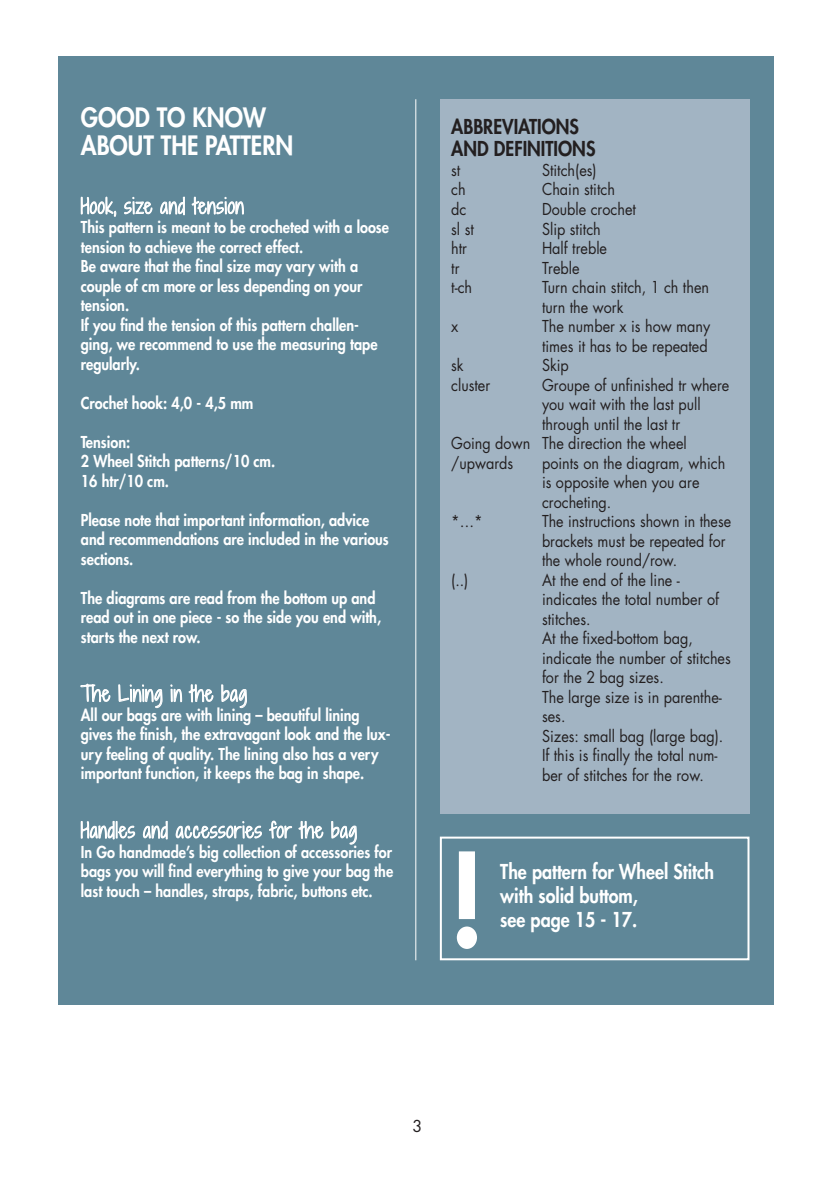
<style>
.page{position:relative;width:840px;height:1191px;background:#fff}
.page>*{position:absolute;margin:0;border:0;box-sizing:border-box;transform-origin:0 0}
.t1{font:800 126px "Futura Std";color:#fff;scale:.9 1}
.t2{font:800 26px/28px "Futura Std";color:#fff;scale:.9 1}
.t3{font:800 20px/24px "Futura Std";color:#fff;scale:.89 1}
.t4{font:800 20px/22px "Futura Std";color:#231f20;scale:.9 1}
.t5{font:300 20px "Shadows Into";letter-spacing:.05em;color:#fff;scale:.9 1}
.t6{font:800 16px/19.6px "Futura Std";color:#fff;scale:.9 1}
.t7{font:16px/19.6px "Futura Std";color:#231f20;scale:.9 1}
.t8{font:16px/19.6px "Futura Std";color:#231f20;scale:.89 1}
.t9{font:16px "Futura Std";color:#231f20}
</style>
<div class="page">
<div style="left:58px;top:57px;width:715px;height:948px;background:#5f8798"></div>
<svg style="left:81px;top:196px;width:35px;height:21px"></svg>
<svg style="left:124px;top:197px;width:28px;height:17px"></svg>
<svg style="left:160px;top:197px;width:25px;height:18px"></svg>
<svg style="left:192px;top:197px;width:52px;height:18px"></svg>
<svg style="left:80px;top:683px;width:182px;height:156px"></svg>
<svg style="left:269px;top:820px;width:23px;height:19px"></svg>
<svg style="left:298px;top:821px;width:25px;height:18px"></svg>
<svg style="left:331px;top:821px;width:25px;height:23px"></svg>
<hr style="left:415px;top:99px;width:1px;height:861px;background:#fff">
<div style="left:439px;top:99px;width:310px;height:715px;background:#a2b4c3"></div>
<div style="left:439px;top:836px;width:310px;height:124px;border:2px solid #fff"></div>
<h2 class="t2" style="left:81px;top:104px;width:237px">GOOD TO KNOW<br>ABOUT THE PATTERN</h2>
<p class="t6" style="left:81px;top:217px;width:344px">This pattern is meant to be crocheted with a loose tension to achieve the correct effect.<br>Be aware that the final size may vary with a couple of cm more or less depending on your tension.<br>If you find the tension of this pattern challen&shy;ging, we recommend to use the measuring tape regularly.</p>
<p class="t6" style="left:81px;top:393px;width:193px">Crochet hook: 4,0 - 4,5 mm</p>
<p class="t6" style="left:81px;top:432px;width:217px">Tension:<br>2 Wheel Stitch patterns/10 cm.<br>16 htr/10 cm.</p>
<p class="t6" style="left:81px;top:510px;width:343px">Please note that important information, advice and recommendations are included in the various sections.</p>
<p class="t6" style="left:81px;top:588px;width:335px">The diagrams are read from the bottom up and read out in one piece - so the side you end with, starts the next row.</p>
<p class="t5" style="left:81px;top:679px;width:186px">The Lining in the bag</p>
<p class="t6" style="left:81px;top:705px;width:345px">All our bags are with lining – beautiful lining gives the finish, the extravagant look and the lux&shy;ury feeling of quality. The lining also has a very important function, it keeps the bag in shape.</p>
<p class="t6" style="left:81px;top:841px;width:348px;text-align:justify">In Go handmade’s big collection of accessories for bags you will find everything to give your bag the last touch – handles, straps, fabric, buttons etc.</p>
<p class="t4" style="left:451px;top:116px;width:162px">ABBREVIATIONS<br>AND DEFINITIONS</p>
<p class="t7" style="left:451px;top:160px;width:12px">st</p>
<p class="t7" style="left:541px;top:160px;width:62px">Stitch(es)</p>
<p class="t7" style="left:451px;top:180px;width:18px">ch</p>
<p class="t7" style="left:541px;top:180px;width:83px">Chain stitch</p>
<p class="t7" style="left:451px;top:199px;width:18px">dc</p>
<p class="t7" style="left:541px;top:199px;width:106px">Double crochet</p>
<p class="t7" style="left:451px;top:219px;width:27px">sl st</p>
<p class="t7" style="left:541px;top:219px;width:67px">Slip stitch</p>
<p class="t7" style="left:451px;top:238px;width:19px">htr</p>
<p class="t7" style="left:541px;top:238px;width:74px">Half treble</p>
<p class="t7" style="left:451px;top:258px;width:11px">tr</p>
<p class="t7" style="left:541px;top:258px;width:43px">Treble</p>
<p class="t7" style="left:451px;top:277px;width:25px">t-ch</p>
<p class="t7" style="left:541px;top:277px;width:187px">Turn chain stitch, 1 ch then turn the work</p>
<p class="t7" style="left:451px;top:316px;width:9px">x</p>
<p class="t7" style="left:541px;top:316px;width:188px">The number x is how many times it has to be repeated</p>
<p class="t7" style="left:451px;top:355px;width:15px">sk</p>
<p class="t7" style="left:541px;top:355px;width:31px">Skip</p>
<p class="t7" style="left:451px;top:375px;width:45px">cluster</p>
<p class="t7" style="left:541px;top:375px;width:210px">Groupe of unfinished tr where</p>
<p class="t7" style="left:541px;top:394px;width:178px">you wait with the last pull</p>
<p class="t7" style="left:541px;top:414px;width:155px">through until the last tr</p>
<p class="t7" style="left:451px;top:433px;width:263px">Going down The direction the wheel</p>
<p class="t7" style="left:451px;top:453px;width:70px">/upwards</p>
<p class="t7" style="left:541px;top:453px;width:205px">points on the diagram, which is opposite when you are crocheting.</p>
<p class="t7" style="left:451px;top:511px;width:36px">*…*</p>
<p class="t8" style="left:541px;top:511px;width:214px">The instructions shown in these brackets must be repeated for the whole round/row.</p>
<p class="t7" style="left:451px;top:570px;width:21px">(..)</p>
<p class="t7" style="left:541px;top:570px;width:211px">At the end of the line - indicates the total number of stitches.<br>At the fixed-bottom bag, indicate the number of stitches for the 2 bag sizes.<br>The large size is in parenthe&shy;ses.<br>Sizes: small bag (large bag).<br>If this is finally the total num&shy;ber of stitches for the row.</p>
<h1 class="t1" style="left:448px;top:820px;width:42px">!</h1>
<p class="t3" style="left:500px;top:859px;width:242px">The pattern for Wheel Stitch with solid buttom,</p>
<p class="t3" style="left:500px;top:907px;width:155px">see page 15 - 17.</p>
<p class="t9" style="left:412px;top:1115px;width:11px">3</p>
</div>
